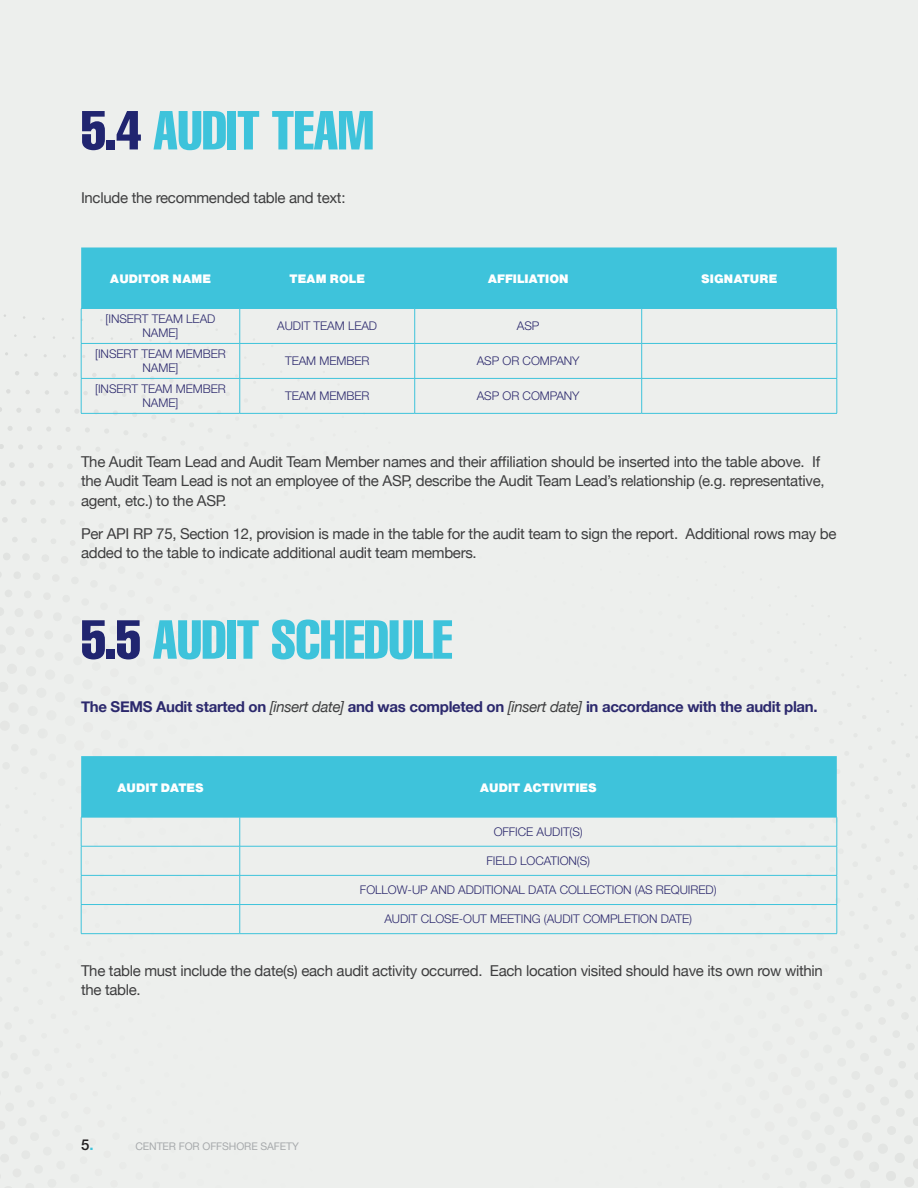
<style>
.page{position:relative;width:918px;height:1188px;background:#edefed}
.page>*{position:absolute;margin:0;border:0;box-sizing:border-box;transform-origin:0 0}
.t1{font:extra-condensed 54px "Helvetica";letter-spacing:-.01em;color:#3ec3db}
.t2{font:15px/19.5px "Helvetica Neue";letter-spacing:-.02em;color:#3e3e3f}
.t3{font:700 15px "Helvetica Neue";letter-spacing:-.02em;color:#2c296d}
.t4{font:500 15px "Helvetica Neue LT Std";color:#231f20}
.t5{font:300 12px/14.4px "Helvetica Neue LT Std";letter-spacing:-.005em;color:#2c296d;text-align:center}
.t6{font:900 12px "Helvetica Now Text";letter-spacing:.005em;color:#fff}
.t7{font:10.5px "Helvetica Neue";letter-spacing:-.01em;color:#a7aaac}
.s1{color:#212570}
.s2{font-weight:400;font-style:italic;color:#3e3e3f}
.s3{font-weight:700;color:#3ec3db}
</style>
<div class="page">
<div style="left:81px;top:248px;width:756px;height:60px;background:#3ec3db"></div>
<hr style="left:81px;top:308px;width:159px;height:1px;background:#3ec3db">
<hr style="left:240px;top:308px;width:175px;height:1px;background:#3ec3db">
<hr style="left:240px;top:309px;width:1px;height:34px;background:#3ec3db">
<hr style="left:415px;top:308px;width:227px;height:1px;background:#3ec3db">
<hr style="left:414px;top:309px;width:1px;height:34px;background:#3ec3db">
<hr style="left:642px;top:308px;width:195px;height:1px;background:#3ec3db">
<hr style="left:641px;top:309px;width:1px;height:34px;background:#3ec3db">
<hr style="left:81px;top:343px;width:159px;height:1px;background:#3ec3db">
<hr style="left:240px;top:343px;width:175px;height:1px;background:#3ec3db">
<hr style="left:240px;top:344px;width:1px;height:34px;background:#3ec3db">
<hr style="left:415px;top:343px;width:227px;height:1px;background:#3ec3db">
<hr style="left:414px;top:344px;width:1px;height:34px;background:#3ec3db">
<hr style="left:642px;top:343px;width:195px;height:1px;background:#3ec3db">
<hr style="left:641px;top:344px;width:1px;height:34px;background:#3ec3db">
<hr style="left:81px;top:378px;width:159px;height:1px;background:#3ec3db">
<hr style="left:240px;top:378px;width:175px;height:1px;background:#3ec3db">
<hr style="left:240px;top:379px;width:1px;height:34px;background:#3ec3db">
<hr style="left:415px;top:378px;width:227px;height:1px;background:#3ec3db">
<hr style="left:414px;top:379px;width:1px;height:34px;background:#3ec3db">
<hr style="left:642px;top:378px;width:195px;height:1px;background:#3ec3db">
<hr style="left:641px;top:379px;width:1px;height:34px;background:#3ec3db">
<hr style="left:81px;top:413px;width:159px;height:1px;background:#3ec3db">
<hr style="left:240px;top:413px;width:175px;height:1px;background:#3ec3db">
<hr style="left:415px;top:413px;width:227px;height:1px;background:#3ec3db">
<hr style="left:642px;top:413px;width:195px;height:1px;background:#3ec3db">
<hr style="left:81px;top:309px;width:1px;height:34px;background:#3ec3db">
<hr style="left:837px;top:309px;width:1px;height:34px;background:#3ec3db">
<hr style="left:81px;top:344px;width:1px;height:34px;background:#3ec3db">
<hr style="left:837px;top:344px;width:1px;height:34px;background:#3ec3db">
<hr style="left:81px;top:379px;width:1px;height:34px;background:#3ec3db">
<hr style="left:837px;top:379px;width:1px;height:34px;background:#3ec3db">
<div style="left:81px;top:756px;width:756px;height:61px;background:#3ec3db"></div>
<hr style="left:81px;top:817px;width:159px;height:1px;background:#3ec3db">
<hr style="left:240px;top:817px;width:597px;height:1px;background:#3ec3db">
<hr style="left:81px;top:846px;width:159px;height:1px;background:#3ec3db">
<hr style="left:240px;top:846px;width:597px;height:1px;background:#3ec3db">
<hr style="left:81px;top:875px;width:159px;height:1px;background:#3ec3db">
<hr style="left:240px;top:875px;width:597px;height:1px;background:#3ec3db">
<hr style="left:81px;top:904px;width:159px;height:1px;background:#3ec3db">
<hr style="left:240px;top:904px;width:597px;height:1px;background:#3ec3db">
<svg style="left:240px;top:817px;width:1px;height:116px"></svg>
<svg style="left:837px;top:817px;width:1px;height:116px"></svg>
<hr style="left:81px;top:933px;width:159px;height:1px;background:#3ec3db">
<hr style="left:240px;top:933px;width:597px;height:1px;background:#3ec3db">
<svg style="left:81px;top:817px;width:1px;height:116px"></svg>
<h1 class="t1" style="left:81px;top:94px;width:294px"><span class="s1">5.4</span> AUDIT TEAM</h1>
<p class="t2" style="left:81px;top:189px;width:266px">Include the recommended table and text:</p>
<p class="t6" style="left:110px;top:270px;width:103px">AUDITOR NAME</p>
<p class="t6" style="left:290px;top:270px;width:77px">TEAM ROLE</p>
<p class="t6" style="left:488px;top:270px;width:82px">AFFILIATION</p>
<p class="t6" style="left:701px;top:270px;width:78px">SIGNATURE</p>
<p class="t5" style="left:106px;top:311px;width:111px">[INSERT TEAM LEAD<br>NAME]</p>
<p class="t5" style="left:277px;top:319px;width:101px">AUDIT TEAM LEAD</p>
<p class="t5" style="left:517px;top:319px;width:24px">ASP</p>
<p class="t5" style="left:95px;top:346px;width:132px">[INSERT TEAM MEMBER<br>NAME]</p>
<p class="t5" style="left:285px;top:353px;width:86px">TEAM MEMBER</p>
<p class="t5" style="left:477px;top:353px;width:104px">ASP OR COMPANY</p>
<p class="t5" style="left:95px;top:381px;width:132px">[INSERT TEAM MEMBER<br>NAME]</p>
<p class="t5" style="left:285px;top:388px;width:86px">TEAM MEMBER</p>
<p class="t5" style="left:477px;top:388px;width:104px">ASP OR COMPANY</p>
<p class="t2" style="left:81px;top:453px;width:745px">The Audit Team Lead and Audit Team Member names and their affiliation should be inserted into the table above. If the Audit Team Lead is not an employee of the ASP, describe the Audit Team Lead’s relationship (e.g. representative, agent, etc.) to the ASP.</p>
<p class="t2" style="left:81px;top:525px;width:757px">Per API RP 75, Section 12, provision is made in the table for the audit team to sign the report. Additional rows may be added to the table to indicate additional audit team members.</p>
<h1 class="t1" style="left:81px;top:603px;width:373px"><span class="s1">5.5</span> AUDIT SCHEDULE</h1>
<p class="t3" style="left:81px;top:695px;width:738px">The SEMS Audit started on <span class="s2">[insert date]</span> and was completed on <span class="s2">[insert date]</span> in accordance with the audit plan.</p>
<p class="t6" style="left:117px;top:779px;width:88px">AUDIT DATES</p>
<p class="t6" style="left:480px;top:779px;width:119px">AUDIT ACTIVITIES</p>
<p class="t5" style="left:494px;top:824px;width:91px">OFFICE AUDIT(S)</p>
<p class="t5" style="left:486px;top:853px;width:105px">FIELD LOCATION(S)</p>
<p class="t5" style="left:360px;top:883px;width:358px">FOLLOW-UP AND ADDITIONAL DATA COLLECTION (AS REQUIRED)</p>
<p class="t5" style="left:384px;top:912px;width:309px">AUDIT CLOSE-OUT MEETING (AUDIT COMPLETION DATE)</p>
<p class="t2" style="left:81px;top:962px;width:743px">The table must include the date(s) each audit activity occurred. Each location visited should have its own row within the table.</p>
<p class="t4" style="left:81px;top:1136px;width:14px">5<span class="s3">.</span></p>
<p class="t7" style="left:135px;top:1139px;width:165px">CENTER FOR OFFSHORE SAFETY</p>
</div>
